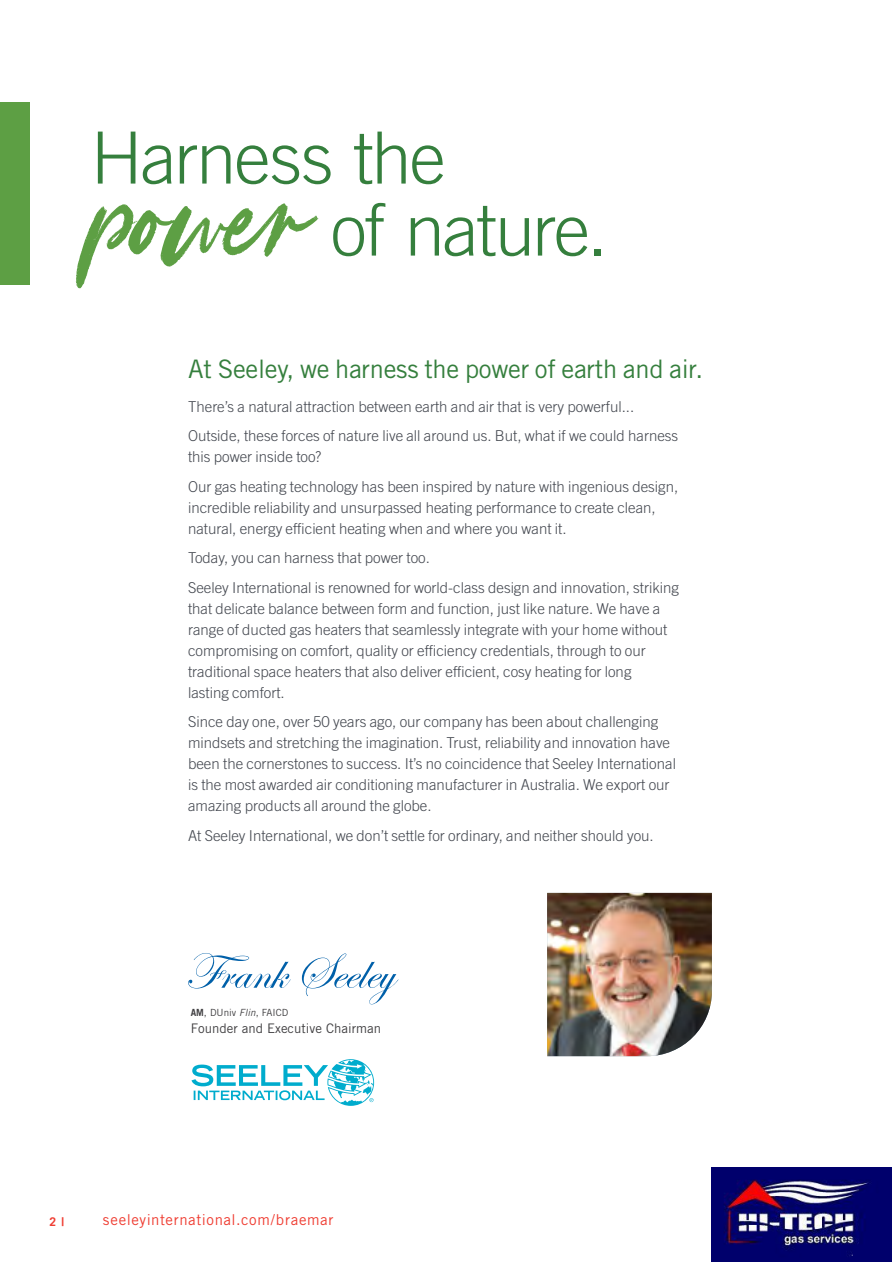
<style>
.page{position:relative;width:893px;height:1263px;background:#fff}
.page>*{position:absolute;margin:0;border:0;box-sizing:border-box;transform-origin:0 0}
.t1{font:300 72px/72px "Trade Gothic LT Std";letter-spacing:-.025em;color:#357f3d}
.t2{font:25.5px "Trade Gothic LT Std";letter-spacing:-.01em;color:#357f3d}
.t3{font:300 15px/21px "Trade Gothic LT Std";color:#444850}
.t4{font:15px "Trade Gothic LT Std";letter-spacing:.04em;color:#ef3e33}
.t5{font:13.2px "Trade Gothic LT Std";color:#414042}
.t6{font:700 12px "Trade Gothic LT Std";color:#ef3e33}
.t7{font:9.9px "Trade Gothic LT Std";color:#414042}
.s1{font-family:"Pink Lemonade";font-weight:400;font-size:153px;color:#5d9f44}
.s2{font-weight:700}
.s3{font-style:italic}
</style>
<div class="page">
<hr style="left:892px;top:933px;width:1px;height:330px;background:#28241c">
<svg style="left:188px;top:953px;width:210px;height:51px"></svg>
<img style="left:547px;top:893px;width:165px;height:163px">
<div style="left:0;top:102px;width:29px;height:183px;background:#5d9f44"></div>
<svg style="left:191px;top:1059px;width:183px;height:47px"></svg>
<img style="left:712px;top:1168px;width:179px;height:94px">
<h1 class="t1" style="left:85px;top:121px;width:524px">Harness the <span class="s1">power</span> of nature.</h1>
<h2 class="t2" style="left:188px;top:353px;width:517px">At Seeley, we harness the power of earth and air.</h2>
<p class="t3" style="left:188px;top:391px;width:492px;line-height:29.5px">There’s a natural attraction between earth and air that is very powerful...<br>Outside, these forces of nature live all around us. But, what if we could harness</p>
<p class="t3" style="left:188px;top:442px;width:492px;line-height:29.5px">this power inside too?<br>Our gas heating technology has been inspired by nature with ingenious design,</p>
<p class="t3" style="left:188px;top:497px;width:469px">incredible reliability and unsurpassed heating performance to create clean, natural, energy efficient heating when and where you want it.</p>
<p class="t3" style="left:188px;top:543px;width:492px;line-height:29.5px">Today, you can harness that power too.<br>Seeley International is renowned for world-class design and innovation, striking</p>
<p class="t3" style="left:188px;top:598px;width:481px">that delicate balance between form and function, just like nature. We have a range of ducted gas heaters that seamlessly integrate with your home without compromising on comfort, quality or efficiency credentials, through to our traditional space heaters that also deliver efficient, cosy heating for long lasting comfort.</p>
<p class="t3" style="left:188px;top:711px;width:489px">Since day one, over 50 years ago, our company has been about challenging mindsets and stretching the imagination. Trust, reliability and innovation have been the cornerstones to success. It’s no coincidence that Seeley International is the most awarded air conditioning manufacturer in Australia. We export our amazing products all around the globe.</p>
<p class="t3" style="left:188px;top:825px;width:467px">At Seeley International, we don’t settle for ordinary, and neither should you.</p>
<p class="t7" style="left:191px;top:1007px;width:99px"><span class="s2">AM</span>, DUniv <span class="s3">Flin</span>, FAICD</p>
<p class="t5" style="left:191px;top:1020px;width:192px">Founder and Executive Chairman</p>
<p class="t6" style="left:49px;top:1214px;width:16px">2 |</p>
<p class="t4" style="left:103px;top:1211px;width:232px">seeleyinternational.com/braemar</p>
</div>
